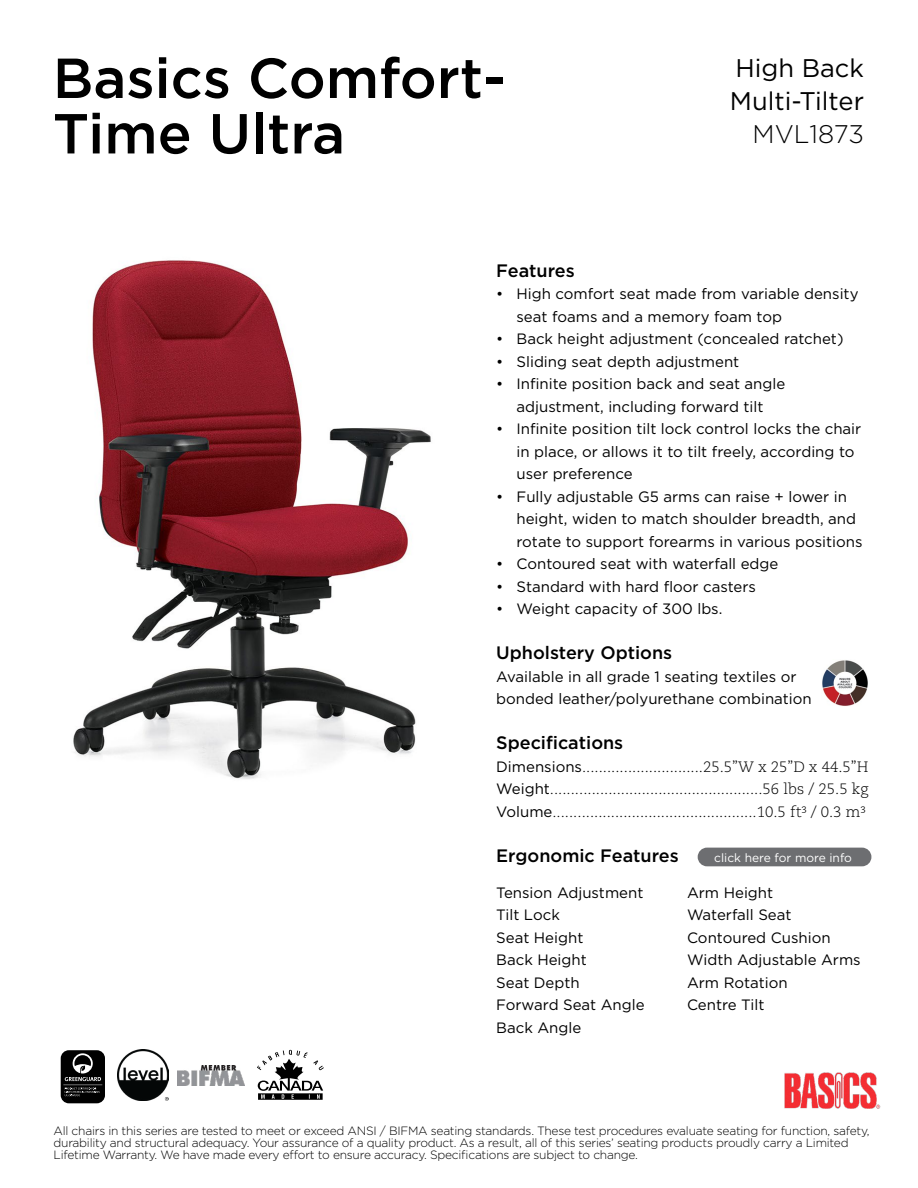
<style>
.page{position:relative;width:918px;height:1188px;background:#fff}
.page>*{position:absolute;margin:0;border:0;box-sizing:border-box;transform-origin:0 0}
.t1{font:500 56.25px/55.5px "Gotham";color:#000}
.t2{font:25.5px/33px "Gotham";color:#000}
.t3{font:300 25.5px "Gotham";color:#000}
.t4{font:500 18px "Gotham";color:#000}
.t5{font:15px/22.5px "Gotham";color:#000}
.t6{font:300 15px/22.5px "Caecilia LT Std";color:#000;text-align:justify}
.t7{font:300 12px/12px "Gotham";letter-spacing:-.02em;color:#000}
.t8{font:12px "Gotham";color:#fff}
.s1{font-family:"Gotham";font-weight:400}
</style>
<div class="page">
<div style="left:698px;top:848px;width:173px;height:18px;background:#6d6e71;border-radius:9px"></div>
<img style="left:822px;top:660px;width:46px;height:46px">
<img style="left:118px;top:1049px;width:51px;height:52px">
<svg style="left:257px;top:1050px;width:67px;height:50px"></svg>
<img style="left:177px;top:1066px;width:67px;height:19px">
<svg style="left:61px;top:1050px;width:44px;height:53px;background:#292929"></svg>
<img style="left:784px;top:1072px;width:96px;height:37px">
<img style="left:73px;top:260px;width:358px;height:519px">
<h1 class="t1" style="left:53px;top:50px;width:455px">Basics Comfort-<br>Time Ultra</h1>
<h2 class="t2" style="left:730px;top:51px;width:136px">High Back<br>Multi-Tilter</h2>
<h2 class="t3" style="left:753px;top:118px;width:113px">MVL1873</h2>
<p class="t4" style="left:496px;top:259px;width:80px">Features</p>
<p class="t5" style="left:517px;top:282px;width:344px;text-indent:-20px">• High comfort seat made from variable density seat foams and a memory foam top</p>
<p class="t5" style="left:496px;top:327px;width:349px">• Back height adjustment (concealed ratchet)</p>
<p class="t5" style="left:496px;top:350px;width:245px">• Sliding seat depth adjustment</p>
<p class="t5" style="left:496px;top:372px;width:291px;text-align:center">• Infinite position back and seat angle adjustment, including forward tilt</p>
<p class="t5" style="left:517px;top:417px;width:346px;text-indent:-20px">• Infinite position tilt lock control locks the chair in place, or allows it to tilt freely, according to user preference</p>
<p class="t5" style="left:517px;top:485px;width:348px;text-indent:-20px">• Fully adjustable G5 arms can raise + lower in height, widen to match shoulder breadth, and rotate to support forearms in various positions</p>
<p class="t5" style="left:496px;top:552px;width:284px">• Contoured seat with waterfall edge</p>
<p class="t5" style="left:496px;top:575px;width:261px">• Standard with hard floor casters</p>
<p class="t5" style="left:496px;top:597px;width:228px">• Weight capacity of 300 lbs.</p>
<p class="t4" style="left:496px;top:641px;width:178px">Upholstery Options</p>
<p class="t5" style="left:496px;top:665px;width:317px">Available in all grade 1 seating textiles or bonded leather/polyurethane combination</p>
<p class="t4" style="left:496px;top:731px;width:129px">Specifications</p>
<p class="t6" style="left:496px;top:756px;width:374px"><span class="s1">Dimensions</span>.............................25.5”W x 25”D x 44.5”H <span class="s1">Weight</span>...................................................56 lbs / 25.5 kg <span class="s1">Volume</span>.................................................10.5 ft³ / 0.3 m³</p>
<p class="t4" style="left:496px;top:844px;width:184px">Ergonomic Features</p>
<p class="t5" style="left:496px;top:881px;width:150px">Tension Adjustment<br>Tilt Lock<br>Seat Height<br>Back Height<br>Seat Depth<br>Forward Seat Angle<br>Back Angle</p>
<p class="t5" style="left:687px;top:881px;width:175px">Arm Height<br>Waterfall Seat<br>Contoured Cushion<br>Width Adjustable Arms<br>Arm Rotation<br>Centre Tilt</p>
<p class="t8" style="left:714px;top:850px;width:139px">click here for more info</p>
<p class="t7" style="left:54px;top:1124px;width:818px">All chairs in this series are tested to meet or exceed ANSI / BIFMA seating standards. These test procedures evaluate seating for function, safety, durability and structural adequacy. Your assurance of a quality product. As a result, all of this series’ seating products proudly carry a Limited<br>Lifetime Warranty. We have made every effort to ensure accuracy. Specifications are subject to change.</p>
</div>
